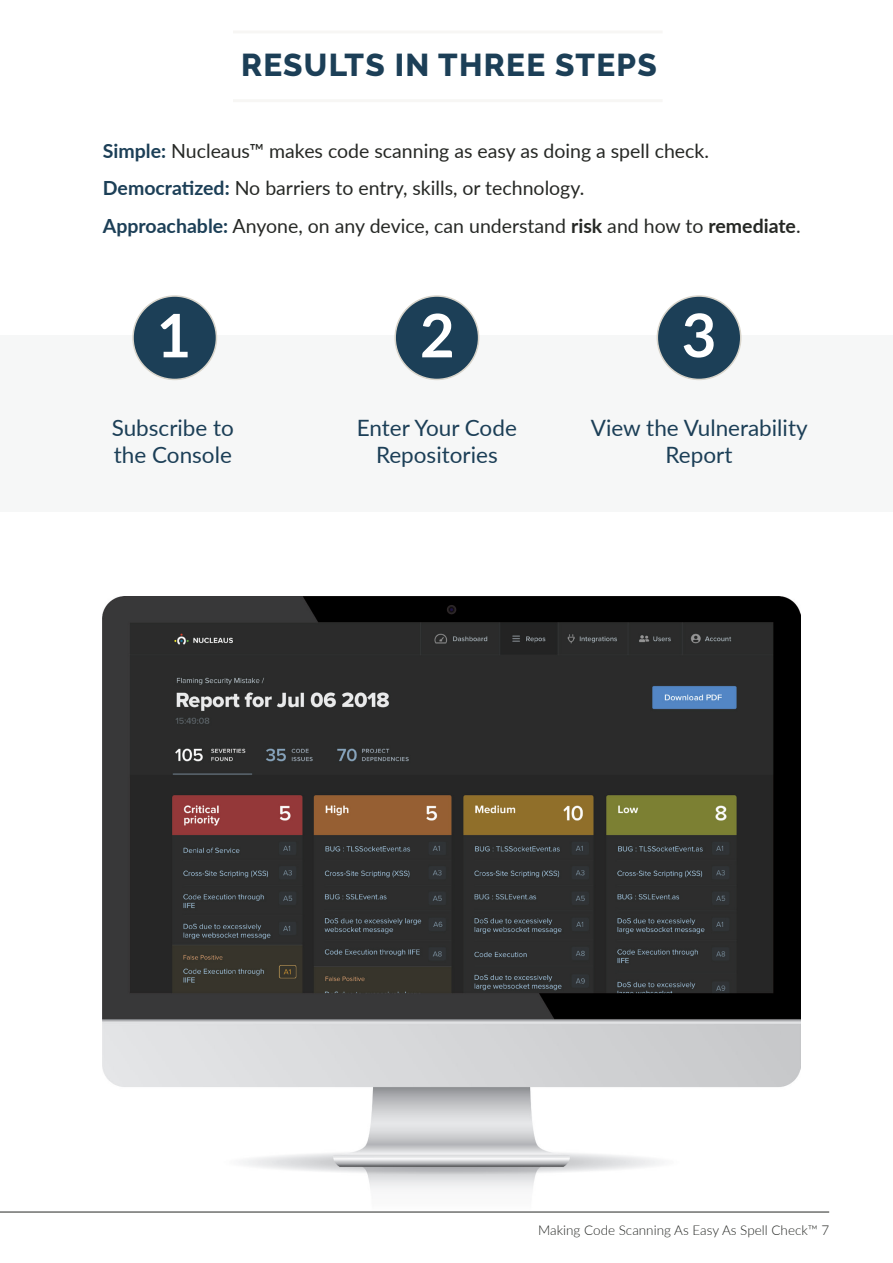
<style>
.page{position:relative;width:893px;height:1263px;background:#fff}
.page>*{position:absolute;margin:0;border:0;box-sizing:border-box;transform-origin:0 0}
.t1{font:700 60px "Lato";color:#fff}
.t2{font:800 31.5px "Raleway";letter-spacing:.04em;color:#1c3f57}
.t3{font:22.5px/27px "Lato";color:#1c3f57;text-align:center}
.t4{font:19.5px/37.5px "Lato";color:#262825}
.t5{font:300 13.5px "Lato";color:#262825}
.s1{font-weight:700;color:#1c3f57}
.s2{font-weight:700}
</style>
<div class="page">
<img style="left:103px;top:596px;width:697px;height:616px">
<hr style="left:0;top:1212px;width:829px;height:1px;background:#262825">
<div style="left:0;top:335px;width:893px;height:177px;background:#f6f7f7"></div>
<div style="left:395px;top:296px;width:84px;height:83px;background:#1c3f57;border-radius:50%"></div>
<div style="left:394px;top:295px;width:85px;height:85px;border:2px solid #d9d5cb;border-radius:50%"></div>
<div style="left:657px;top:296px;width:84px;height:83px;background:#1c3f57;border-radius:50%"></div>
<div style="left:657px;top:295px;width:84px;height:85px;border:2px solid #d9d5cb;border-radius:50%"></div>
<div style="left:133px;top:296px;width:83px;height:83px;background:#1c3f57;border-radius:50%"></div>
<div style="left:132px;top:295px;width:85px;height:85px;border:2px solid #d9d5cb;border-radius:50%"></div>
<hr style="left:233px;top:30px;width:430px;height:3px;background:#d9d5cb">
<hr style="left:233px;top:99px;width:430px;height:3px;background:#d9d5cb">
<h2 class="t2" style="left:241px;top:47px;width:417px">RESULTS IN THREE STEPS</h2>
<p class="t4" style="left:103px;top:131px;width:699px"><span class="s1">Simple:</span> Nucleaus™ makes code scanning as easy as doing a spell check.<br><span class="s1">Democratized:</span> No barriers to entry, skills, or technology.<br><span class="s1">Approachable:</span> Anyone, on any device, can understand <span class="s2">risk</span> and how to <span class="s2">remediate</span>.</p>
<h1 class="t1" style="left:157px;top:291px;width:36px">1</h1>
<h1 class="t1" style="left:420px;top:291px;width:36px">2</h1>
<h1 class="t1" style="left:682px;top:291px;width:36px">3</h1>
<p class="t3" style="left:112px;top:413px;width:124px;text-align:left">Subscribe to the Console</p>
<p class="t3" style="left:357px;top:413px;width:161px">Enter Your Code<br>Repositories</p>
<p class="t3" style="left:591px;top:413px;width:218px">View the Vulnerability<br>Report</p>
<p class="t5" style="left:538px;top:1220px;width:293px">Making Code Scanning As Easy As Spell Check™ 7</p>
</div>
